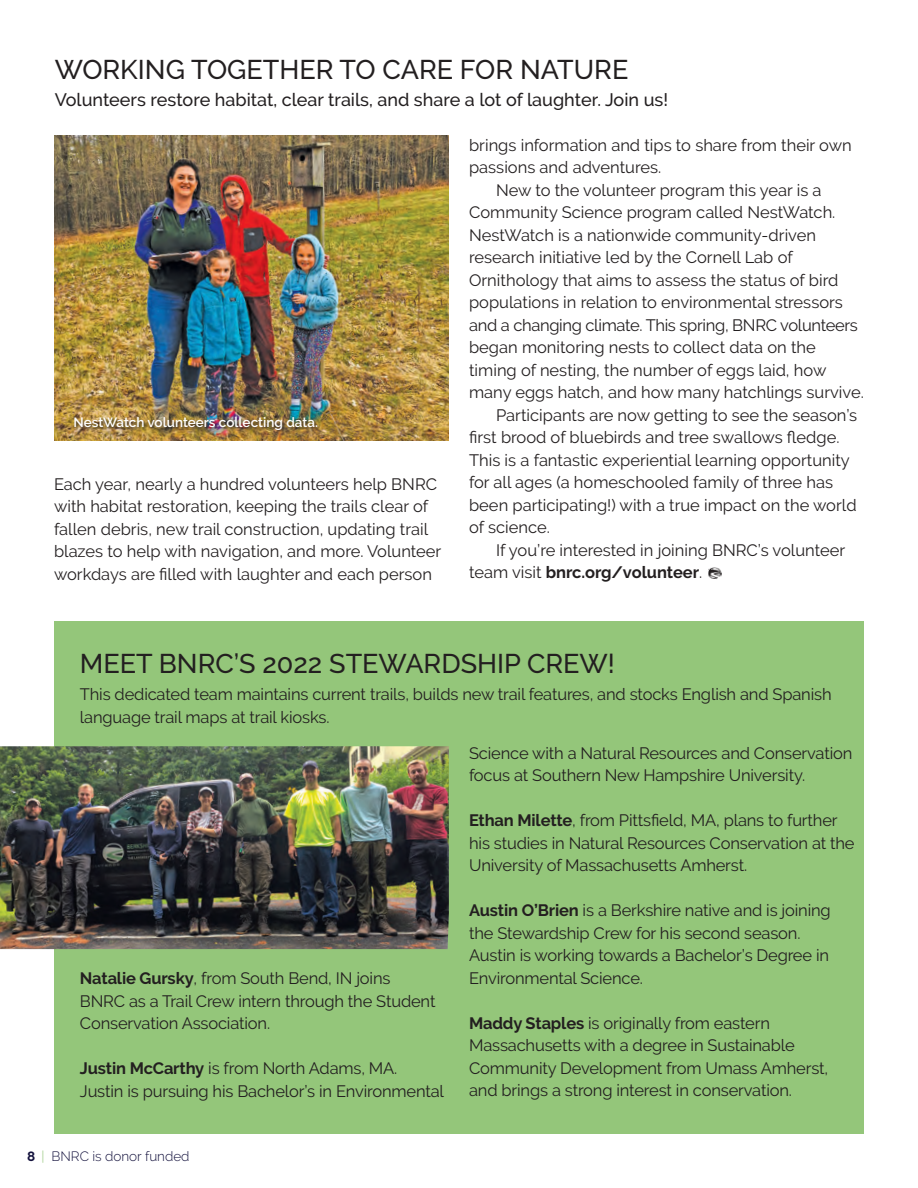
<style>
.page{position:relative;width:918px;height:1188px;background:#fff}
.page>*{position:absolute;margin:0;border:0;box-sizing:border-box;transform-origin:0 0}
.Headline{font:500 27px "Raleway";color:#231f20}
.subhead{font:500 18px "Raleway";color:#231f20}
.Text{font:16.5px/22.5px "Raleway";letter-spacing:-.01em;color:#231f20}
.t1{font:600 13.5px "Raleway";color:#fff}
.t2{font:300 13.5px "Raleway";color:#14123d}
.s1{font-weight:700}
.s2{color:#94c67a}
</style>
<div class="page">
<img style="left:708px;top:567px;width:14px;height:12px">
<img style="left:54px;top:135px;width:395px;height:306px">
<div style="left:54px;top:621px;width:810px;height:513px;background:#94c67a"></div>
<div style="left:74px;top:417px;width:247px;height:17px;background:#231f20;opacity:.75"></div>
<img style="left:0;top:746px;width:449px;height:203px">
<p class="Headline" style="left:55px;top:54px;width:575px">WORKING TOGETHER TO CARE FOR NATURE</p>
<p class="subhead" style="left:55px;top:90px;width:615px">Volunteers restore habitat, clear trails, and share a lot of laughter. Join us!</p>
<p class="t1" style="left:73px;top:415px;width:246px">NestWatch volunteers collecting data.</p>
<p class="Text" style="left:54px;top:472px;width:389px">Each year, nearly a hundred volunteers help BNRC with habitat restoration, keeping the trails clear of fallen debris, new trail construction, updating trail blazes to help with navigation, and more. Volunteer workdays are filled with laughter and each person</p>
<p class="Text" style="left:469px;top:133px;width:384px">brings information and tips to share from their own passions and adventures.</p>
<p class="Text" style="left:469px;top:178px;width:368px;text-indent:27px">New to the volunteer program this year is a<br>Community Science program called NestWatch.</p>
<p class="Text" style="left:469px;top:223px;width:396px">NestWatch is a nationwide community-driven research initiative led by the Cornell Lab of Ornithology that aims to assess the status of bird populations in relation to environmental stressors and a changing climate. This spring, BNRC volunteers began monitoring nests to collect data on the timing of nesting, the number of eggs laid, how many eggs hatch, and how many hatchlings survive.</p>
<p class="Text" style="left:469px;top:403px;width:390px;text-indent:27px">Participants are now getting to see the season’s first brood of bluebirds and tree swallows fledge.<br>This is a fantastic experiential learning opportunity for all ages (a homeschooled family of three has been participating!) with a true impact on the world of science.</p>
<p class="Text" style="left:469px;top:538px;width:378px;text-indent:27px">If you’re interested in joining BNRC’s volunteer team visit <span class="s1">bnrc.org/volunteer</span>.</p>
<p class="Headline" style="left:80px;top:648px;width:537px">MEET BNRC’S 2022 STEWARDSHIP CREW!</p>
<p class="Text" style="left:80px;top:683px;width:753px">This dedicated team maintains current trails, builds new trail features, and stocks English and Spanish language trail maps at trail kiosks.</p>
<p class="Text" style="left:469px;top:741px;width:385px">Science with a Natural Resources and Conservation focus at Southern New Hampshire University.</p>
<p class="Text" style="left:469px;top:809px;width:387px"><span class="s1">Ethan Milette</span>, from Pittsfield, MA, plans to further his studies in Natural Resources Conservation at the<br>University of Massachusetts Amherst.</p>
<p class="Text" style="left:469px;top:899px;width:363px"><span class="s1">Austin O’Brien</span> is a Berkshire native and is joining the Stewardship Crew for his second season.<br>Austin is working towards a Bachelor’s Degree in Environmental Science.</p>
<p class="Text" style="left:469px;top:1011px;width:361px"><span class="s1">Maddy Staples</span> is originally from eastern Massachusetts with a degree in Sustainable Community Development from Umass Amherst, and brings a strong interest in conservation.</p>
<p class="Text" style="left:80px;top:967px;width:357px"><span class="s1">Natalie Gursky</span>, from South Bend, IN joins<br>BNRC as a Trail Crew intern through the Student<br>Conservation Association.</p>
<p class="Text" style="left:80px;top:1057px;width:366px"><span class="s1">Justin McCarthy</span> is from North Adams, MA.<br>Justin is pursuing his Bachelor’s in Environmental</p>
<p class="t2" style="left:27px;top:1148px;width:164px"><span class="s1">8</span> <span class="s2">|</span> BNRC is donor funded</p>
</div>
